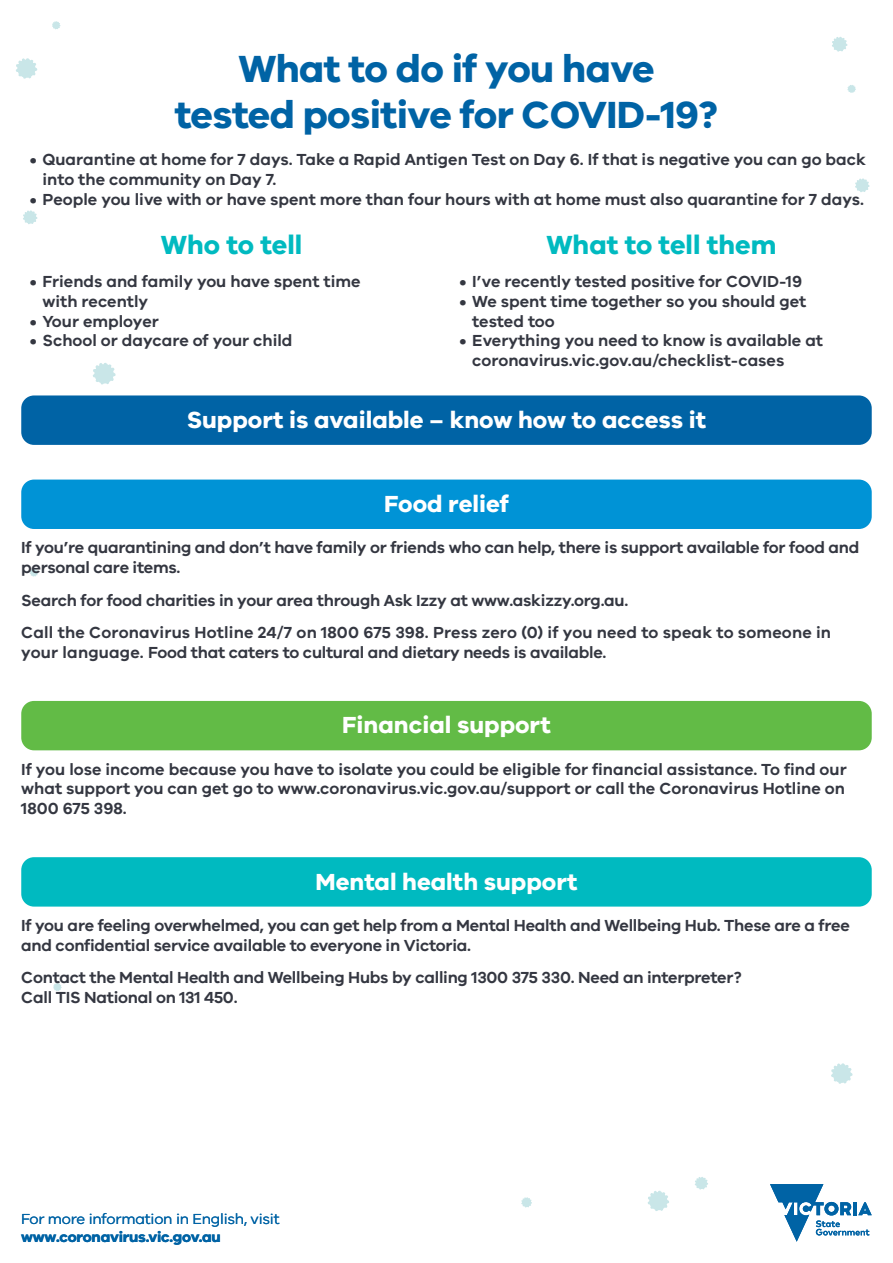
<style>
.page{position:relative;width:893px;height:1263px;background:#fff}
.page>*{position:absolute;margin:0;border:0;box-sizing:border-box;transform-origin:0 0}
.t1{font:700 39px/46.8px "VIC";letter-spacing:-.015em;color:#0063a5;text-align:center}
.t2{font:700 27px "VIC";color:#00bac0}
.t3{font:700 24px "VIC";color:#fff}
.t4{font:600 16.5px/19.8px "VIC";letter-spacing:-.01em;color:#343741}
.t5{font:15px "VIC";letter-spacing:-.015em;color:#0063a5}
.t6{font:700 15px "VIC";letter-spacing:-.015em;color:#0063a5}
</style>
<div class="page">
<svg style="left:832px;top:37px;width:15px;height:15px"></svg>
<svg style="left:16px;top:58px;width:21px;height:21px"></svg>
<svg style="left:831px;top:1063px;width:21px;height:21px"></svg>
<svg style="left:23px;top:210px;width:14px;height:14px"></svg>
<svg style="left:855px;top:178px;width:14px;height:14px"></svg>
<svg style="left:52px;top:21px;width:8px;height:8px"></svg>
<svg style="left:53px;top:983px;width:9px;height:8px"></svg>
<svg style="left:847px;top:85px;width:9px;height:8px"></svg>
<svg style="left:30px;top:568px;width:8px;height:9px"></svg>
<svg style="left:93px;top:363px;width:23px;height:21px"></svg>
<svg style="left:521px;top:1197px;width:11px;height:10px"></svg>
<svg style="left:648px;top:1191px;width:21px;height:20px"></svg>
<svg style="left:695px;top:1177px;width:13px;height:12px"></svg>
<div style="left:21px;top:395px;width:851px;height:50px;background:#0063a5;border-radius:13px"></div>
<div style="left:21px;top:480px;width:851px;height:49px;background:#0093d6;border-radius:13px"></div>
<div style="left:21px;top:701px;width:851px;height:49px;background:#62bb46;border-radius:13px"></div>
<div style="left:21px;top:857px;width:851px;height:49px;background:#00bac0;border-radius:13px"></div>
<svg style="left:770px;top:1184px;width:102px;height:58px"></svg>
<h1 class="t1" style="left:175px;top:44px;width:545px">What to do if you have tested positive for COVID-19?</h1>
<p class="t4" style="left:43px;top:149px;width:825px;text-indent:-13px">• Quarantine at home for 7 days. Take a Rapid Antigen Test on Day 6. If that is negative you can go back into the community on Day 7.</p>
<p class="t4" style="left:30px;top:189px;width:836px">• People you live with or have spent more than four hours with at home must also quarantine for 7 days.</p>
<h2 class="t2" style="left:161px;top:229px;width:143px">Who to tell</h2>
<p class="t4" style="left:43px;top:271px;width:320px;text-indent:-13px">• Friends and family you have spent time with recently</p>
<p class="t4" style="left:30px;top:311px;width:131px">• Your employer</p>
<p class="t4" style="left:30px;top:330px;width:264px">• School or daycare of your child</p>
<h2 class="t2" style="left:546px;top:229px;width:232px">What to tell them</h2>
<p class="t4" style="left:459px;top:271px;width:344px">• I’ve recently tested positive for COVID-19</p>
<p class="t4" style="left:472px;top:291px;width:336px;text-indent:-13px">• We spent time together so you should get tested too</p>
<p class="t4" style="left:472px;top:330px;width:352px;text-indent:-13px">• Everything you need to know is available at coronavirus.vic.gov.au/checklist-cases</p>
<h3 class="t3" style="left:187px;top:405px;width:521px">Support is available – know how to access it</h3>
<h3 class="t3" style="left:384px;top:489px;width:126px">Food relief</h3>
<p class="t4" style="left:21px;top:537px;width:840px">If you’re quarantining and don’t have family or friends who can help, there is support available for food and personal care items.</p>
<p class="t4" style="left:21px;top:583px;width:811px;line-height:32.5px">Search for food charities in your area through Ask Izzy at www.askizzy.org.au.<br>Call the Coronavirus Hotline 24/7 on 1800 675 398. Press zero (0) if you need to speak to someone in</p>
<p class="t4" style="left:21px;top:642px;width:587px">your language. Food that caters to cultural and dietary needs is available.</p>
<h3 class="t3" style="left:342px;top:710px;width:210px">Financial support</h3>
<p class="t4" style="left:21px;top:758px;width:827px;text-align:justify">If you lose income because you have to isolate you could be eligible for financial assistance. To find our what support you can get go to www.coronavirus.vic.gov.au/support or call the Coronavirus Hotline on 1800 675 398.</p>
<h3 class="t3" style="left:316px;top:867px;width:263px">Mental health support</h3>
<p class="t4" style="left:21px;top:915px;width:830px">If you are feeling overwhelmed, you can get help from a Mental Health and Wellbeing Hub. These are a free and confidential service available to everyone in Victoria.</p>
<p class="t4" style="left:21px;top:967px;width:722px">Contact the Mental Health and Wellbeing Hubs by calling 1300 375 330. Need an interpreter?<br>Call TIS National on 131 450.</p>
<p class="t5" style="left:21px;top:1210px;width:260px">For more information in English, visit</p>
<p class="t6" style="left:21px;top:1227px;width:201px">www.coronavirus.vic.gov.au</p>
</div>
